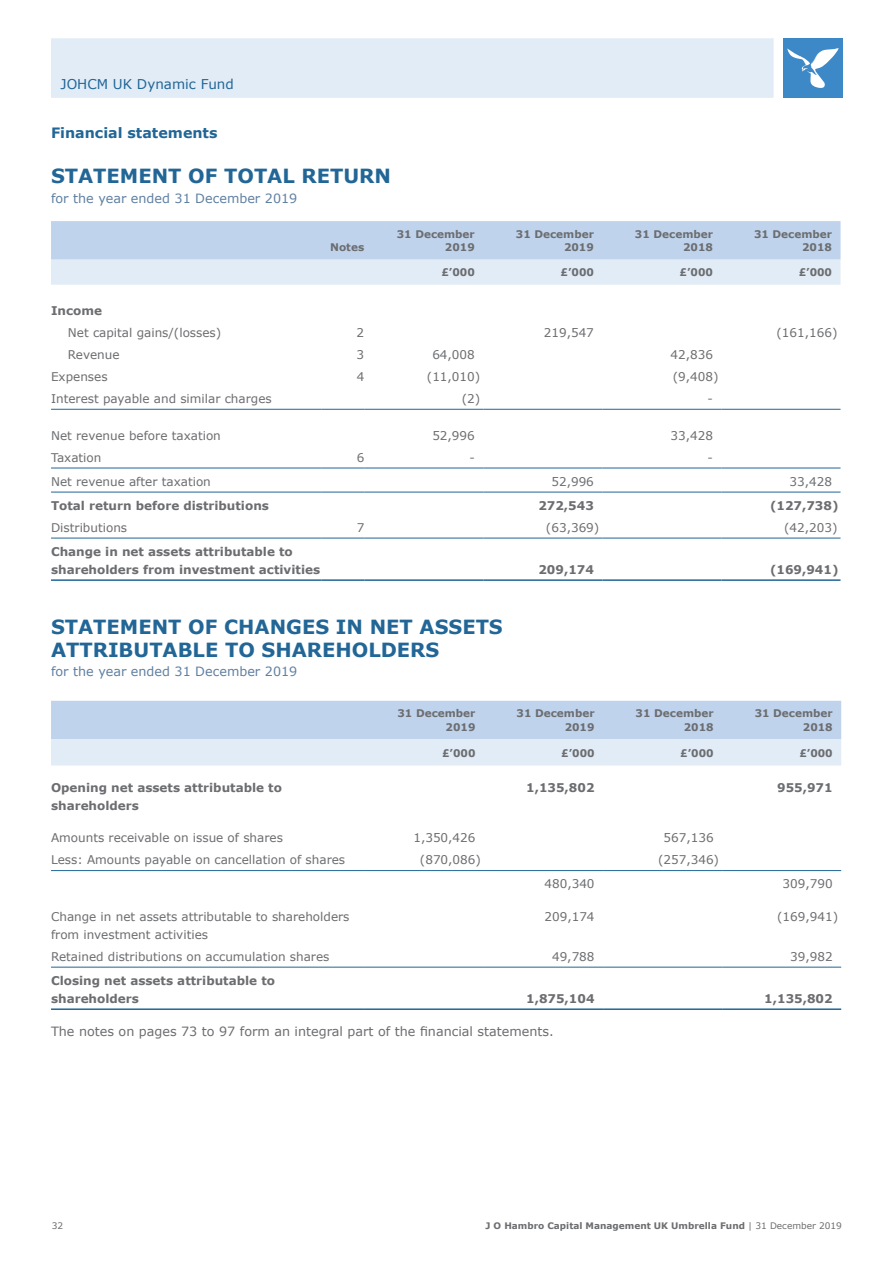
<style>
.page{position:relative;width:893px;height:1263px;background:#fff}
.page>*{position:absolute;margin:0;border:0;box-sizing:border-box;transform-origin:0 0}
.t1{font:700 19.5px/22.5px "Verdana";color:#216696}
.t2{font:700 14.25px "Verdana";color:#216696}
.t3{font:13.5px "Verdana";color:#216696}
.t4{font:12.75px "Verdana";color:#6c6d70}
.t5{font:12.75px "Verdana";color:#6080a2}
.t6{font:12px/18px "Verdana";color:#6c6d70}
.t7{font:700 12px/18px "Verdana";color:#6c6d70}
.t8{font:700 10.5px/13.5px "Verdana";color:#6c6d70;text-align:right}
.t9{font:700 9px "Verdana";color:#6c6d70}
.t10{font:9px "Verdana";color:#6c6d70}
.s1{font-weight:400}
</style>
<div class="page">
<div style="left:51px;top:38px;width:723px;height:60px;background:#e1ecf7"></div>
<div style="left:783px;top:38px;width:60px;height:60px;background:#3d89c8"></div>
<svg style="left:787px;top:48px;width:51px;height:40px"></svg>
<svg style="left:51px;top:221px;width:789px;height:64px;background:#ccddf0"></svg>
<hr style="left:51px;top:409px;width:271px;height:1px;background:#216696">
<hr style="left:322px;top:409px;width:42px;height:1px;background:#216696">
<hr style="left:364px;top:409px;width:119px;height:1px;background:#216696">
<hr style="left:483px;top:409px;width:119px;height:1px;background:#216696">
<hr style="left:602px;top:409px;width:119px;height:1px;background:#216696">
<hr style="left:721px;top:409px;width:119px;height:1px;background:#216696">
<hr style="left:51px;top:468px;width:271px;height:1px;background:#216696">
<hr style="left:322px;top:468px;width:42px;height:1px;background:#216696">
<hr style="left:364px;top:468px;width:119px;height:1px;background:#216696">
<hr style="left:483px;top:468px;width:119px;height:1px;background:#216696">
<hr style="left:602px;top:468px;width:119px;height:1px;background:#216696">
<hr style="left:721px;top:468px;width:119px;height:1px;background:#216696">
<hr style="left:51px;top:492px;width:271px;height:1px;background:#216696">
<hr style="left:322px;top:492px;width:42px;height:1px;background:#216696">
<hr style="left:364px;top:492px;width:119px;height:1px;background:#216696">
<hr style="left:483px;top:492px;width:119px;height:1px;background:#216696">
<hr style="left:602px;top:492px;width:119px;height:1px;background:#216696">
<hr style="left:721px;top:492px;width:119px;height:1px;background:#216696">
<hr style="left:51px;top:579px;width:271px;height:2px;background:#216696">
<hr style="left:322px;top:579px;width:42px;height:2px;background:#216696">
<hr style="left:364px;top:579px;width:119px;height:2px;background:#216696">
<hr style="left:483px;top:579px;width:119px;height:2px;background:#216696">
<hr style="left:602px;top:579px;width:119px;height:2px;background:#216696">
<hr style="left:721px;top:579px;width:119px;height:2px;background:#216696">
<hr style="left:51px;top:538px;width:271px;height:1px;background:#216696">
<hr style="left:322px;top:538px;width:42px;height:1px;background:#216696">
<hr style="left:364px;top:538px;width:119px;height:1px;background:#216696">
<hr style="left:483px;top:538px;width:119px;height:1px;background:#216696">
<hr style="left:602px;top:538px;width:119px;height:1px;background:#216696">
<hr style="left:721px;top:538px;width:119px;height:1px;background:#216696">
<svg style="left:51px;top:701px;width:790px;height:64px;background:#ccddf0"></svg>
<hr style="left:51px;top:967px;width:314px;height:1px;background:#216696">
<hr style="left:365px;top:967px;width:119px;height:1px;background:#216696">
<hr style="left:484px;top:967px;width:119px;height:1px;background:#216696">
<hr style="left:603px;top:967px;width:119px;height:1px;background:#216696">
<hr style="left:722px;top:967px;width:119px;height:1px;background:#216696">
<hr style="left:51px;top:1008px;width:314px;height:2px;background:#216696">
<hr style="left:365px;top:1008px;width:119px;height:2px;background:#216696">
<hr style="left:484px;top:1008px;width:119px;height:2px;background:#216696">
<hr style="left:603px;top:1008px;width:119px;height:2px;background:#216696">
<hr style="left:722px;top:1008px;width:119px;height:2px;background:#216696">
<hr style="left:51px;top:870px;width:314px;height:1px;background:#216696">
<hr style="left:365px;top:870px;width:119px;height:1px;background:#216696">
<hr style="left:484px;top:870px;width:119px;height:1px;background:#216696">
<hr style="left:603px;top:870px;width:119px;height:1px;background:#216696">
<hr style="left:722px;top:870px;width:119px;height:1px;background:#216696">
<p class="t3" style="left:61px;top:76px;width:175px">JOHCM UK Dynamic Fund</p>
<p class="t2" style="left:51px;top:124px;width:168px">Financial statements</p>
<h1 class="t1" style="left:51px;top:165px;width:341px">STATEMENT OF TOTAL RETURN</h1>
<p class="t5" style="left:51px;top:190px;width:248px">for the year ended 31 December 2019</p>
<p class="t8" style="left:330px;top:241px;width:36px">Notes</p>
<p class="t8" style="left:397px;top:227px;width:80px">31 December<br>2019</p>
<p class="t8" style="left:516px;top:227px;width:80px">31 December<br>2019</p>
<p class="t8" style="left:635px;top:227px;width:80px">31 December<br>2018</p>
<p class="t8" style="left:754px;top:227px;width:80px">31 December<br>2018</p>
<p class="t8" style="left:441px;top:266px;width:35px">£’000</p>
<p class="t8" style="left:561px;top:266px;width:35px">£’000</p>
<p class="t8" style="left:680px;top:266px;width:35px">£’000</p>
<p class="t8" style="left:799px;top:266px;width:35px">£’000</p>
<p class="t7" style="left:51px;top:302px;width:53px">Income</p>
<p class="t6" style="left:68px;top:324px;width:155px">Net capital gains/(losses)</p>
<p class="t6" style="left:357px;top:324px;width:9px">2</p>
<p class="t6" style="left:544px;top:324px;width:52px">219,547</p>
<p class="t6" style="left:776px;top:324px;width:63px">(161,166)</p>
<p class="t6" style="left:68px;top:346px;width:53px">Revenue</p>
<p class="t6" style="left:357px;top:346px;width:9px">3</p>
<p class="t6" style="left:432px;top:346px;width:44px">64,008</p>
<p class="t6" style="left:670px;top:346px;width:44px">42,836</p>
<p class="t6" style="left:51px;top:368px;width:58px">Expenses</p>
<p class="t6" style="left:357px;top:368px;width:9px">4</p>
<p class="t6" style="left:427px;top:368px;width:55px">(11,010)</p>
<p class="t6" style="left:673px;top:368px;width:47px">(9,408)</p>
<p class="t6" style="left:51px;top:390px;width:222px">Interest payable and similar charges</p>
<p class="t6" style="left:462px;top:390px;width:20px">(2)</p>
<p class="t6" style="left:707px;top:390px;width:7px">-</p>
<p class="t6" style="left:51px;top:426px;width:171px">Net revenue before taxation</p>
<p class="t6" style="left:432px;top:426px;width:44px">52,996</p>
<p class="t6" style="left:670px;top:426px;width:44px">33,428</p>
<p class="t6" style="left:51px;top:448px;width:52px">Taxation</p>
<p class="t6" style="left:357px;top:448px;width:9px">6</p>
<p class="t6" style="left:469px;top:448px;width:7px">-</p>
<p class="t6" style="left:707px;top:448px;width:7px">-</p>
<p class="t6" style="left:51px;top:472px;width:161px">Net revenue after taxation</p>
<p class="t6" style="left:551px;top:472px;width:44px">52,996</p>
<p class="t6" style="left:789px;top:472px;width:44px">33,428</p>
<p class="t7" style="left:51px;top:496px;width:219px">Total return before distributions</p>
<p class="t7" style="left:538px;top:496px;width:57px">272,543</p>
<p class="t7" style="left:770px;top:496px;width:70px">(127,738)</p>
<p class="t6" style="left:51px;top:518px;width:78px">Distributions</p>
<p class="t6" style="left:357px;top:518px;width:9px">7</p>
<p class="t6" style="left:546px;top:518px;width:55px">(63,369)</p>
<p class="t6" style="left:784px;top:518px;width:55px">(42,203)</p>
<p class="t7" style="left:51px;top:542px;width:271px">Change in net assets attributable to shareholders from investment activities</p>
<p class="t7" style="left:538px;top:560px;width:57px">209,174</p>
<p class="t7" style="left:770px;top:560px;width:70px">(169,941)</p>
<h1 class="t1" style="left:51px;top:616px;width:453px">STATEMENT OF CHANGES IN NET ASSETS<br>ATTRIBUTABLE TO SHAREHOLDERS</h1>
<p class="t5" style="left:51px;top:664px;width:248px">for the year ended 31 December 2019</p>
<p class="t8" style="left:397px;top:707px;width:80px">31 December<br>2019</p>
<p class="t8" style="left:517px;top:707px;width:80px">31 December<br>2019</p>
<p class="t8" style="left:636px;top:707px;width:80px">31 December<br>2018</p>
<p class="t8" style="left:755px;top:707px;width:80px">31 December<br>2018</p>
<p class="t8" style="left:442px;top:746px;width:35px">£’000</p>
<p class="t8" style="left:561px;top:746px;width:35px">£’000</p>
<p class="t8" style="left:680px;top:746px;width:35px">£’000</p>
<p class="t8" style="left:799px;top:746px;width:35px">£’000</p>
<p class="t7" style="left:51px;top:778px;width:232px">Opening net assets attributable to shareholders</p>
<p class="t7" style="left:526px;top:778px;width:70px">1,135,802</p>
<p class="t7" style="left:777px;top:778px;width:57px">955,971</p>
<p class="t6" style="left:51px;top:829px;width:233px">Amounts receivable on issue of shares</p>
<p class="t6" style="left:413px;top:829px;width:64px">1,350,426</p>
<p class="t6" style="left:663px;top:829px;width:52px">567,136</p>
<p class="t6" style="left:51px;top:851px;width:296px">Less: Amounts payable on cancellation of shares</p>
<p class="t6" style="left:420px;top:851px;width:63px">(870,086)</p>
<p class="t6" style="left:658px;top:851px;width:63px">(257,346)</p>
<p class="t6" style="left:544px;top:875px;width:52px">480,340</p>
<p class="t6" style="left:782px;top:875px;width:52px">309,790</p>
<p class="t6" style="left:51px;top:908px;width:300px">Change in net assets attributable to shareholders from investment activities</p>
<p class="t6" style="left:544px;top:908px;width:52px">209,174</p>
<p class="t6" style="left:777px;top:908px;width:63px">(169,941)</p>
<p class="t6" style="left:51px;top:947px;width:280px">Retained distributions on accumulation shares</p>
<p class="t6" style="left:552px;top:947px;width:44px">49,788</p>
<p class="t6" style="left:790px;top:947px;width:44px">39,982</p>
<p class="t7" style="left:51px;top:971px;width:226px">Closing net assets attributable to shareholders</p>
<p class="t7" style="left:526px;top:989px;width:70px">1,875,104</p>
<p class="t7" style="left:764px;top:989px;width:70px">1,135,802</p>
<p class="t4" style="left:51px;top:1024px;width:504px">The notes on pages 73 to 97 form an integral part of the financial statements.</p>
<p class="t10" style="left:52px;top:1220px;width:13px">32</p>
<p class="t9" style="left:486px;top:1220px;width:358px">J O Hambro Capital Management UK Umbrella Fund <span class="s1">| 31 December 2019</span></p>
</div>
